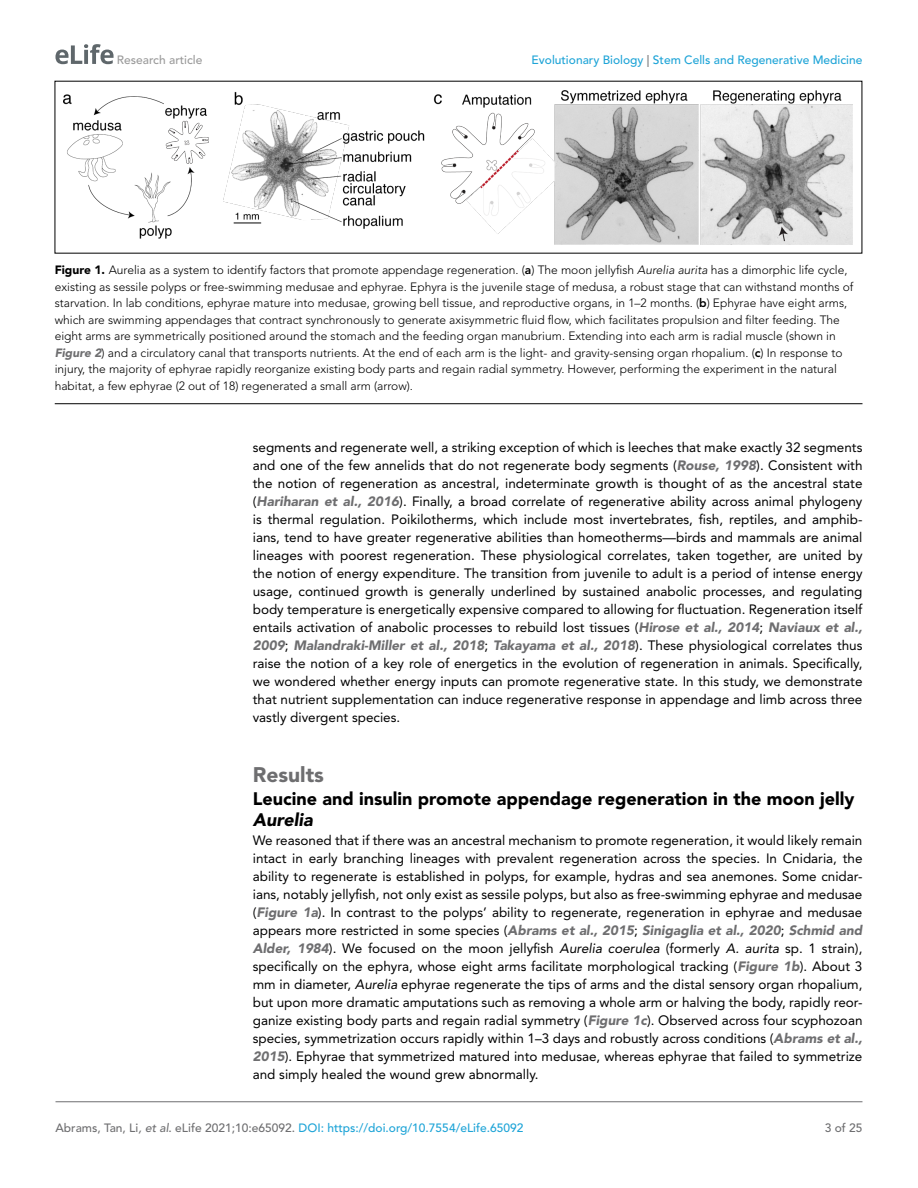
<style>
.page{position:relative;width:918px;height:1188px;background:#fff}
.page>*{position:absolute;margin:0;border:0;box-sizing:border-box;transform-origin:0 0}
.t1{font:900 21px "Avenir LT Std";color:#6e6e70}
.t2{font:900 18px "Avenir LT Std";color:#000}
.t3{font:italic 900 18px "Avenir LT Std";color:#000}
.t4{font:13.5px/18px "Avenir LT Std";color:#000;text-align:justify}
.t5{font:300 12px/16.5px "Avenir LT Std";color:#000}
.t6{font:500 12px "Avenir LT Std";color:#1ea4d7}
.t7{font:500 12px "Avenir LT Std";color:#9a9a9a}
.t8{font:500 12px "Avenir LT Std";color:#6e6e70}
.s1{color:#6e6e70}
.s2{font-weight:900}
.s3{font-weight:800}
.s4{font-style:italic}
.s5{font-weight:900;font-style:italic;color:#6e6e70}
.s6{font-style:italic;color:#6e6e70}
</style>
<div class="page">
<svg style="left:55px;top:44px;width:59px;height:20px"></svg>
<hr style="left:56px;top:1101px;width:806px;height:1px;background:#6e6e70">
<hr style="left:55px;top:403px;width:807px;height:1px;background:#000">
<img style="left:64px;top:90px;width:789px;height:154px">
<p class="t7" style="left:117px;top:53px;width:87px">Research article</p>
<p class="t6" style="left:532px;top:53px;width:332px">Evolutionary Biology <span class="s1">|</span> Stem Cells and Regenerative Medicine</p>
<p class="t5" style="left:55px;top:262px;width:800px"><span class="s2">Figure 1.</span> Aurelia as a system to identify factors that promote appendage regeneration. (<span class="s3">a</span>) The moon jellyfish <span class="s4">Aurelia aurita</span> has a dimorphic life cycle, existing as sessile polyps or free-swimming medusae and ephyrae. Ephyra is the juvenile stage of medusa, a robust stage that can withstand months of starvation. In lab conditions, ephyrae mature into medusae, growing bell tissue, and reproductive organs, in 1–2 months. (<span class="s3">b</span>) Ephyrae have eight arms, which are swimming appendages that contract synchronously to generate axisymmetric fluid flow, which facilitates propulsion and filter feeding. The eight arms are symmetrically positioned around the stomach and the feeding organ manubrium. Extending into each arm is radial muscle (shown in <span class="s5">Figure 2</span>) and a circulatory canal that transports nutrients. At the end of each arm is the light- and gravity-sensing organ rhopalium. (<span class="s3">c</span>) In response to injury, the majority of ephyrae rapidly reorganize existing body parts and regain radial symmetry. However, performing the experiment in the natural habitat, a few ephyrae (2 out of 18) regenerated a small arm (arrow).</p>
<p class="t4" style="left:253px;top:439px;width:611px">segments and regenerate well, a striking exception of which is leeches that make exactly 32 segments and one of the few annelids that do not regenerate body segments (<span class="s5">Rouse, 1998</span>). Consistent with the notion of regeneration as ancestral, indeterminate growth is thought of as the ancestral state (<span class="s5">Hariharan et al., 2016</span>). Finally, a broad correlate of regenerative ability across animal phylogeny is thermal regulation. Poikilotherms, which include most invertebrates, fish, reptiles, and amphib&shy;ians, tend to have greater regenerative abilities than homeotherms—birds and mammals are animal lineages with poorest regeneration. These physiological correlates, taken together, are united by the notion of energy expenditure. The transition from juvenile to adult is a period of intense energy usage, continued growth is generally underlined by sustained anabolic processes, and regulating body temperature is energetically expensive compared to allowing for fluctuation. Regeneration itself entails activation of anabolic processes to rebuild lost tissues (<span class="s5">Hirose et al., 2014</span>; <span class="s5">Naviaux et al., 2009</span>; <span class="s5">Malandraki-Miller et al., 2018</span>; <span class="s5">Takayama et al., 2018</span>). These physiological correlates thus raise the notion of a key role of energetics in the evolution of regeneration in animals. Specifically, we wondered whether energy inputs can promote regenerative state. In this study, we demonstrate that nutrient supplementation can induce regenerative response in appendage and limb across three vastly divergent species.</p>
<h1 class="t1" style="left:253px;top:762px;width:73px">Results</h1>
<h2 class="t2" style="left:253px;top:788px;width:603px">Leucine and insulin promote appendage regeneration in the moon jelly</h2>
<h2 class="t3" style="left:253px;top:809px;width:62px">Aurelia</h2>
<p class="t4" style="left:253px;top:832px;width:611px">We reasoned that if there was an ancestral mechanism to promote regeneration, it would likely remain intact in early branching lineages with prevalent regeneration across the species. In Cnidaria, the ability to regenerate is established in polyps, for example, hydras and sea anemones. Some cnidar&shy;ians, notably jellyfish, not only exist as sessile polyps, but also as free-swimming ephyrae and medusae (<span class="s5">Figure 1a</span>). In contrast to the polyps’ ability to regenerate, regeneration in ephyrae and medusae appears more restricted in some species (<span class="s5">Abrams et al., 2015</span>; <span class="s5">Sinigaglia et al., 2020</span>; <span class="s5">Schmid and Alder, 1984</span>). We focused on the moon jellyfish <span class="s4">Aurelia coerulea</span> (formerly <span class="s4">A. aurita</span> sp. 1 strain), specifically on the ephyra, whose eight arms facilitate morphological tracking (<span class="s5">Figure 1b</span>). About 3 mm in diameter, <span class="s4">Aurelia</span> ephyrae regenerate the tips of arms and the distal sensory organ rhopalium, but upon more dramatic amputations such as removing a whole arm or halving the body, rapidly reor&shy;ganize existing body parts and regain radial symmetry (<span class="s5">Figure 1c</span>). Observed across four scyphozoan species, symmetrization occurs rapidly within 1–3 days and robustly across conditions (<span class="s5">Abrams et al., 2015</span>). Ephyrae that symmetrized matured into medusae, whereas ephyrae that failed to symmetrize and simply healed the wound grew abnormally.</p>
<p class="t6" style="left:56px;top:1121px;width:469px"><span class="s1">Abrams, Tan, Li</span><span class="s6">, et al</span><span class="s1">. eLife 2021;10:e65092.</span> DOI: https://doi.org/10.7554/eLife.65092</p>
<p class="t8" style="left:825px;top:1121px;width:39px">3 of 25</p>
</div>
